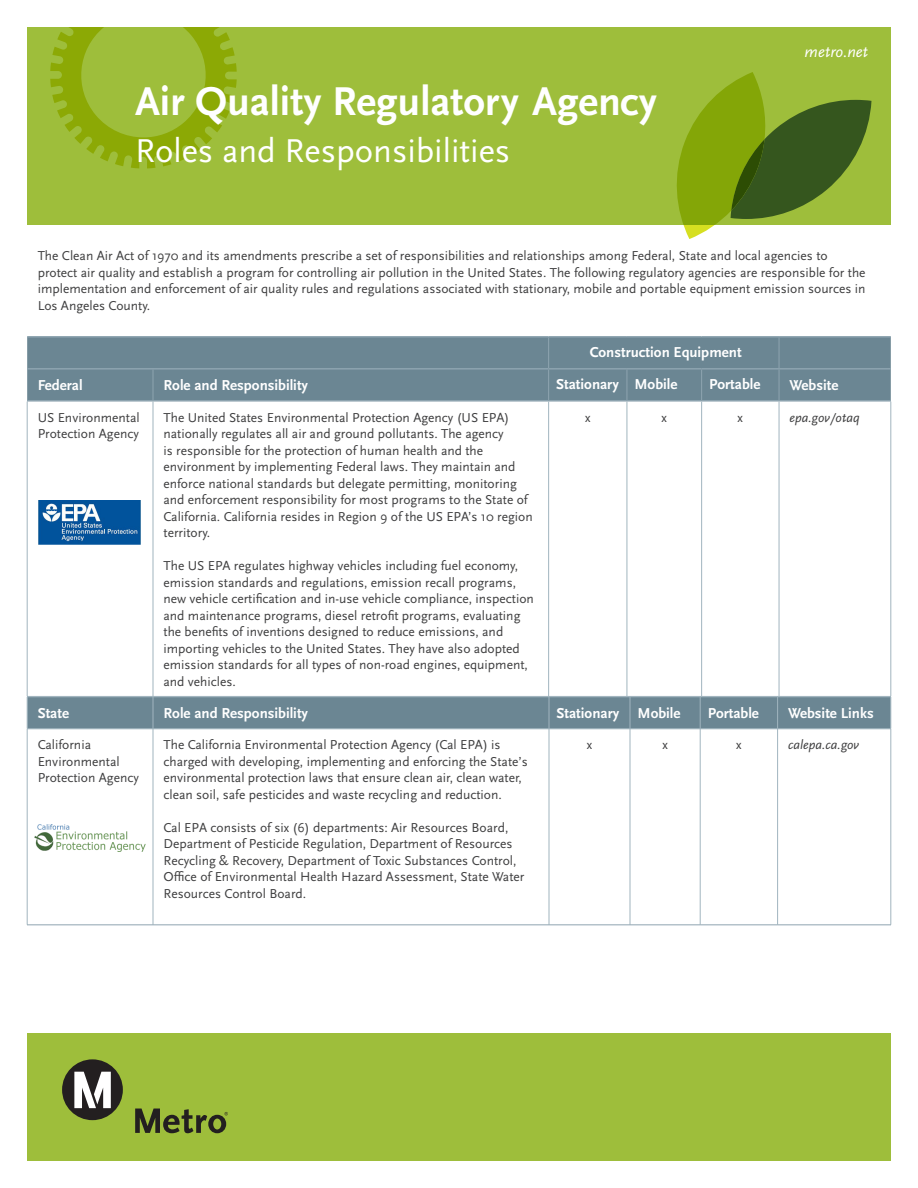
<style>
.page{position:relative;width:918px;height:1188px;background:#fff}
.page>*{position:absolute;margin:0;border:0;box-sizing:border-box;transform-origin:0 0}
.t1{font:700 42px "Scala Sans LF";color:#fff}
.t2{font:34.5px "Scala Sans LF";color:#fff}
.t3{font:italic 16.5px "Scala Sans LF";color:#fff}
.t4{font:700 15px "Scala Sans LF";color:#fff}
.Chart_Main{font:13.5px/16.5px "Scala Sans";color:#3e3e3f}
.t5{font:italic 13.5px "Scala Sans";color:#3e3e3f}
.s1{font-family:"Scala Sans Expert"}
</style>
<div class="page">
<div style="left:27px;top:1033px;width:864px;height:128px;background:#9ebe3b"></div>
<div style="left:27px;top:27px;width:864px;height:198px;background:#9ebe3b"></div>
<svg style="left:50px;top:27px;width:187px;height:141px"></svg>
<svg style="left:676px;top:72px;width:195px;height:167px"></svg>
<div style="left:28px;top:698px;width:863px;height:31px;background:#6b8693"></div>
<hr style="left:27px;top:697px;width:126px;height:1px;background:#a1b5bf">
<hr style="left:27px;top:697px;width:1px;height:32px;background:#a1b5bf">
<hr style="left:153px;top:697px;width:396px;height:1px;background:#a1b5bf">
<hr style="left:153px;top:697px;width:1px;height:32px;background:#a1b5bf">
<hr style="left:549px;top:697px;width:81px;height:1px;background:#a1b5bf">
<hr style="left:549px;top:697px;width:1px;height:32px;background:#a1b5bf">
<hr style="left:630px;top:697px;width:70px;height:1px;background:#a1b5bf">
<hr style="left:630px;top:697px;width:1px;height:32px;background:#a1b5bf">
<hr style="left:700px;top:697px;width:78px;height:1px;background:#a1b5bf">
<hr style="left:700px;top:697px;width:1px;height:32px;background:#a1b5bf">
<hr style="left:778px;top:697px;width:113px;height:1px;background:#a1b5bf">
<hr style="left:777px;top:697px;width:1px;height:32px;background:#a1b5bf">
<hr style="left:891px;top:697px;width:1px;height:32px;background:#a1b5bf">
<hr style="left:27px;top:729px;width:1px;height:196px;background:#a1b5bf">
<hr style="left:153px;top:729px;width:1px;height:196px;background:#a1b5bf">
<hr style="left:549px;top:729px;width:1px;height:196px;background:#a1b5bf">
<hr style="left:630px;top:729px;width:1px;height:196px;background:#a1b5bf">
<hr style="left:700px;top:729px;width:1px;height:196px;background:#a1b5bf">
<hr style="left:777px;top:729px;width:1px;height:196px;background:#a1b5bf">
<hr style="left:891px;top:729px;width:1px;height:196px;background:#a1b5bf">
<hr style="left:27px;top:729px;width:126px;height:1px;background:#a1b5bf">
<hr style="left:153px;top:729px;width:396px;height:1px;background:#a1b5bf">
<hr style="left:549px;top:729px;width:81px;height:1px;background:#a1b5bf">
<hr style="left:630px;top:729px;width:70px;height:1px;background:#a1b5bf">
<hr style="left:700px;top:729px;width:78px;height:1px;background:#a1b5bf">
<hr style="left:778px;top:729px;width:113px;height:1px;background:#a1b5bf">
<hr style="left:27px;top:925px;width:126px;height:1px;background:#8ea4b0">
<hr style="left:153px;top:925px;width:396px;height:1px;background:#8ea4b0">
<hr style="left:549px;top:925px;width:81px;height:1px;background:#8ea4b0">
<hr style="left:630px;top:925px;width:70px;height:1px;background:#8ea4b0">
<hr style="left:700px;top:925px;width:78px;height:1px;background:#8ea4b0">
<hr style="left:778px;top:925px;width:113px;height:1px;background:#8ea4b0">
<img style="left:34px;top:824px;width:112px;height:28px">
<div style="left:27px;top:338px;width:864px;height:62px;background:#6b8693"></div>
<hr style="left:548px;top:338px;width:1px;height:30px;background:#8ea4b0">
<hr style="left:779px;top:338px;width:1px;height:30px;background:#8ea4b0">
<hr style="left:153px;top:370px;width:1px;height:30px;background:#8ea4b0">
<hr style="left:548px;top:370px;width:1px;height:30px;background:#8ea4b0">
<hr style="left:627px;top:370px;width:1px;height:30px;background:#8ea4b0">
<hr style="left:701px;top:370px;width:1px;height:30px;background:#8ea4b0">
<hr style="left:779px;top:370px;width:1px;height:30px;background:#8ea4b0">
<hr style="left:153px;top:402px;width:1px;height:294px;background:#a1b5bf">
<hr style="left:548px;top:402px;width:1px;height:294px;background:#a1b5bf">
<hr style="left:627px;top:402px;width:1px;height:294px;background:#a1b5bf">
<hr style="left:701px;top:402px;width:1px;height:294px;background:#a1b5bf">
<hr style="left:779px;top:402px;width:1px;height:294px;background:#a1b5bf">
<hr style="left:27px;top:402px;width:1px;height:294px;background:#a1b5bf">
<hr style="left:891px;top:402px;width:1px;height:294px;background:#a1b5bf">
<hr style="left:27px;top:696px;width:126px;height:1px;background:#a1b5bf">
<hr style="left:153px;top:696px;width:396px;height:1px;background:#a1b5bf">
<hr style="left:549px;top:696px;width:78px;height:1px;background:#a1b5bf">
<hr style="left:627px;top:696px;width:75px;height:1px;background:#a1b5bf">
<hr style="left:702px;top:696px;width:77px;height:1px;background:#a1b5bf">
<hr style="left:779px;top:696px;width:112px;height:1px;background:#a1b5bf">
<hr style="left:27px;top:336px;width:126px;height:2px;background:#8ea4b0">
<hr style="left:153px;top:336px;width:396px;height:2px;background:#8ea4b0">
<hr style="left:549px;top:336px;width:78px;height:2px;background:#8ea4b0">
<hr style="left:627px;top:336px;width:75px;height:2px;background:#8ea4b0">
<hr style="left:702px;top:336px;width:77px;height:2px;background:#8ea4b0">
<hr style="left:779px;top:336px;width:112px;height:2px;background:#8ea4b0">
<hr style="left:27px;top:368px;width:126px;height:2px;background:#8ea4b0">
<hr style="left:153px;top:368px;width:396px;height:2px;background:#8ea4b0">
<hr style="left:549px;top:368px;width:78px;height:2px;background:#8ea4b0">
<hr style="left:627px;top:368px;width:75px;height:2px;background:#8ea4b0">
<hr style="left:702px;top:368px;width:77px;height:2px;background:#8ea4b0">
<hr style="left:779px;top:368px;width:112px;height:2px;background:#8ea4b0">
<hr style="left:27px;top:400px;width:126px;height:2px;background:#8ea4b0">
<hr style="left:153px;top:400px;width:396px;height:2px;background:#8ea4b0">
<hr style="left:549px;top:400px;width:78px;height:2px;background:#8ea4b0">
<hr style="left:627px;top:400px;width:75px;height:2px;background:#8ea4b0">
<hr style="left:702px;top:400px;width:77px;height:2px;background:#8ea4b0">
<hr style="left:779px;top:400px;width:112px;height:2px;background:#8ea4b0">
<img style="left:39px;top:500px;width:101px;height:45px">
<div style="left:62px;top:1059px;width:61px;height:61px;background:#231f20;border-radius:50%"></div>
<svg style="left:74px;top:1072px;width:37px;height:36px"></svg>
<svg style="left:135px;top:1109px;width:93px;height:24px"></svg>
<p class="t1" style="left:135px;top:79px;width:523px">Air Quality Regulatory Agency</p>
<p class="t2" style="left:135px;top:132px;width:377px">Roles and Responsibilities</p>
<p class="t3" style="left:805px;top:43px;width:65px">metro.net</p>
<p class="Chart_Main" style="left:38px;top:248px;width:829px">The Clean Air Act of 1970 and its amendments prescribe a set of responsibilities and relationships among Federal, State and local agencies to protect air quality and establish a program for controlling air pollution in the United States. The following regulatory agencies are responsible for the implementation and enforcement of air quality rules and regulations associated with stationary, mobile and portable equipment emission sources in Los Angeles County.</p>
<p class="t4" style="left:590px;top:344px;width:153px">Construction Equipment</p>
<p class="t4" style="left:38px;top:377px;width:47px">Federal</p>
<p class="t4" style="left:164px;top:377px;width:146px">Role and Responsibility</p>
<p class="t4" style="left:556px;top:376px;width:64px">Stationary</p>
<p class="t4" style="left:634px;top:376px;width:44px">Mobile</p>
<p class="t4" style="left:709px;top:376px;width:53px">Portable</p>
<p class="t4" style="left:790px;top:377px;width:50px">Website</p>
<p class="Chart_Main" style="left:38px;top:410px;width:104px">US Environmental<br>Protection Agency</p>
<p class="Chart_Main" style="left:164px;top:410px;width:371px">The United States Environmental Protection Agency (US EPA) nationally regulates all air and ground pollutants. The agency<br>is responsible for the protection of human health and the environment by implementing Federal laws. They maintain and enforce national standards but delegate permitting, monitoring and enforcement responsibility for most programs to the State of California. California resides in Region 9 of the US EPA’s 10 region territory.</p>
<p class="Chart_Main" style="left:164px;top:558px;width:372px">The US EPA regulates highway vehicles including fuel economy, emission standards and regulations, emission recall programs, new vehicle certi<span class="s1">&gt;</span>cation and in-use vehicle compliance, inspection and maintenance programs, diesel retro<span class="s1">&gt;</span>t programs, evaluating the bene<span class="s1">&gt;</span>ts of inventions designed to reduce emissions, and importing vehicles to the United States. They have also adopted emission standards for all types of non-road engines, equipment, and vehicles.</p>
<p class="Chart_Main" style="left:585px;top:410px;width:7px">x</p>
<p class="Chart_Main" style="left:662px;top:410px;width:7px">x</p>
<p class="Chart_Main" style="left:738px;top:410px;width:7px">x</p>
<p class="t5" style="left:790px;top:410px;width:72px">epa.gov/otaq</p>
<p class="t4" style="left:38px;top:705px;width:33px">State</p>
<p class="t4" style="left:164px;top:705px;width:146px">Role and Responsibility</p>
<p class="t4" style="left:556px;top:705px;width:64px">Stationary</p>
<p class="t4" style="left:638px;top:705px;width:44px">Mobile</p>
<p class="t4" style="left:708px;top:705px;width:53px">Portable</p>
<p class="t4" style="left:788px;top:705px;width:87px">Website Links</p>
<p class="Chart_Main" style="left:38px;top:737px;width:103px">California<br>Environmental<br>Protection Agency</p>
<p class="Chart_Main" style="left:164px;top:737px;width:366px">The California Environmental Protection Agency (Cal EPA) is charged with developing, implementing and enforcing the State’s environmental protection laws that ensure clean air, clean water, clean soil, safe pesticides and waste recycling and reduction.</p>
<p class="Chart_Main" style="left:164px;top:819px;width:362px">Cal EPA consists of six (6) departments: Air Resources Board, Department of Pesticide Regulation, Department of Resources Recycling &amp; Recovery, Department of Toxic Substances Control, O<span class="s1">;</span>ce of Environmental Health Hazard Assessment, State Water Resources Control Board.</p>
<p class="Chart_Main" style="left:587px;top:737px;width:7px">x</p>
<p class="Chart_Main" style="left:662px;top:737px;width:7px">x</p>
<p class="Chart_Main" style="left:736px;top:737px;width:7px">x</p>
<p class="t5" style="left:788px;top:738px;width:73px">calepa.ca.gov</p>
</div>
